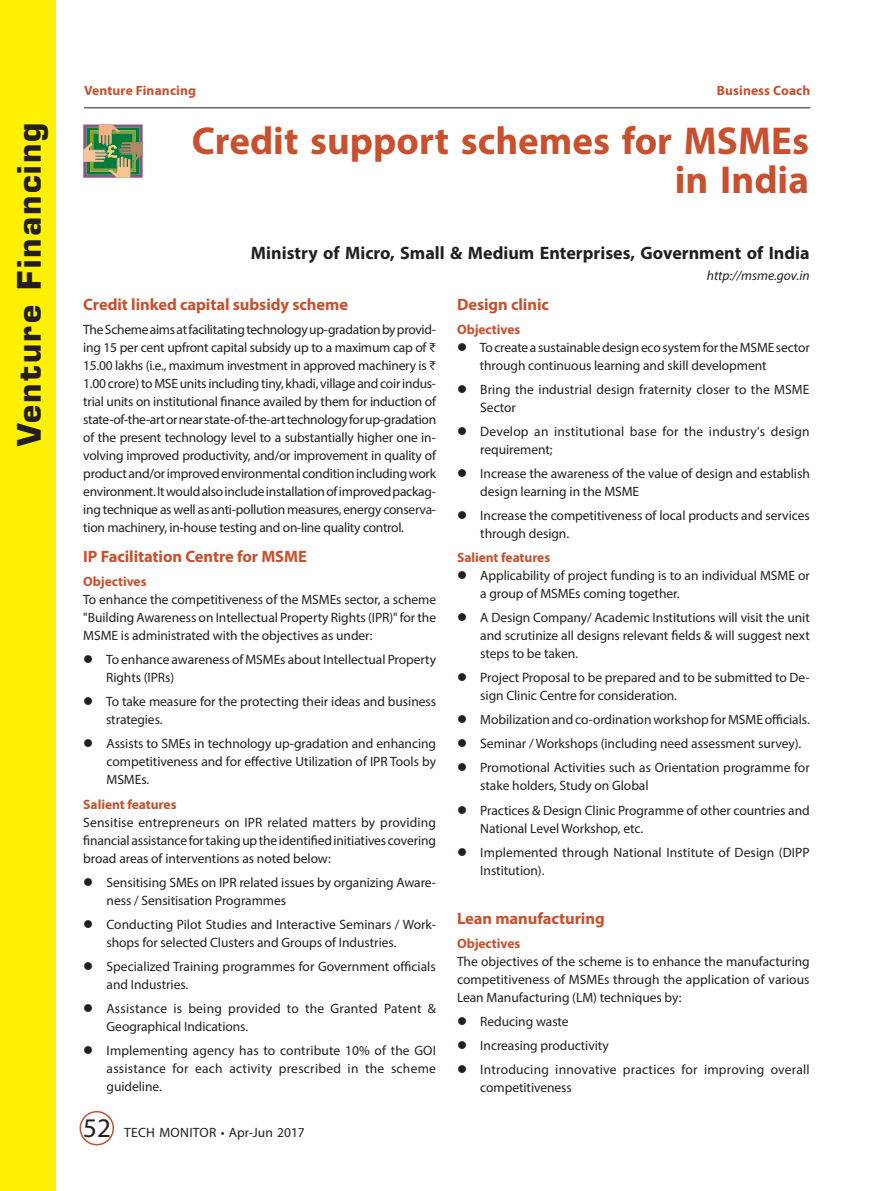
<style>
.page{position:relative;width:893px;height:1191px;background:#fff}
.page>*{position:absolute;margin:0;border:0;box-sizing:border-box;transform-origin:0 0}
.BC_HD{font:700 39px/39px "Myriad Pro";color:#c8502e;text-align:right}
.t1{font:700 31.5px "Eurostile";letter-spacing:.07em;color:#231f20}
.BC_HD-2{font:700 18px "Myriad Pro";color:#231f20}
.t2{font:700 16.5px "Myriad Pro";letter-spacing:-.005em;color:#c8502e}
.TS_BT_p4{font:13.5px/18px "Myriad Pro";letter-spacing:-.005em;color:#231f20}
.t3{font:700 13.5px "Myriad Pro";letter-spacing:-.005em;color:#c8502e}
.TS_BT_p4-2{font:13.5px/18px "Myriad Pro";letter-spacing:.02em;color:#231f20}
.TS_BT_p4-3{font:13.5px/18px "Myriad Pro";letter-spacing:.015em;color:#231f20}
.BC_HD-3{font:italic 13.5px "Myriad Pro";color:#231f20}
.s1{font-size:27px}
</style>
<div class="page">
<div style="left:80px;top:1111px;width:34px;height:34px;border:2px solid #c8502e;border-radius:50%"></div>
<hr style="left:84px;top:107px;width:726px;height:1px;background:#231f20">
<div style="left:0;top:0;width:56px;height:1191px;background:#fff101"></div>
<svg style="left:83px;top:124px;width:60px;height:54px"></svg>
<p class="t3" style="left:84px;top:81px;width:113px">Venture Financing</p>
<p class="t3" style="left:716px;top:81px;width:95px">Business Coach</p>
<h2 class="t1" style="left:10px;top:446px;width:325px;rotate:-90deg">Venture Financing</h2>
<p class="BC_HD" style="left:192px;top:120px;width:618px">Credit support schemes for MSMEs in India</p>
<p class="BC_HD-2" style="left:251px;top:241px;width:560px">Ministry of Micro, Small &amp; Medium Enterprises, Government of India</p>
<p class="BC_HD-3" style="left:706px;top:267px;width:104px">http://msme.gov.in</p>
<h1 class="t2" style="left:83px;top:294px;width:266px">Credit linked capital subsidy scheme</h1>
<p class="TS_BT_p4" style="left:83px;top:320px;width:354px;text-align:justify">The Scheme aims at facilitating technology up-gradation by provid&shy;ing 15 per cent upfront capital subsidy up to a maximum cap of ₹ 15.00 lakhs (i.e., maximum investment in approved machinery is ₹ 1.00 crore) to MSE units including tiny, khadi, village and coir indus&shy;trial units on institutional finance availed by them for induction of state-of-the-art or near state-of-the-art technology for up-gradation of the present technology level to a substantially higher one in&shy;volving improved productivity, and/or improvement in quality of product and/or improved environmental condition including work environment. It would also include installation of improved packag&shy;ing technique as well as anti-pollution measures, energy conserva&shy;tion machinery, in-house testing and on-line quality control.</p>
<h1 class="t2" style="left:83px;top:546px;width:225px">IP Facilitation Centre for MSME</h1>
<h2 class="t3" style="left:83px;top:573px;width:65px">Objectives</h2>
<p class="TS_BT_p4" style="left:83px;top:590px;width:354px;text-align:justify">To enhance the competitiveness of the MSMEs sector, a scheme "Building Awareness on Intellectual Property Rights (IPR)" for the MSME is administrated with the objectives as under:</p>
<p class="TS_BT_p4" style="left:106px;top:650px;width:331px;text-indent:-23px">● To enhance awareness of MSMEs about Intellectual Property<br>Rights (IPRs)</p>
<p class="TS_BT_p4" style="left:106px;top:692px;width:331px;text-indent:-23px">● To take measure for the protecting their ideas and business strategies.</p>
<p class="TS_BT_p4" style="left:107px;top:734px;width:331px;text-align:justify;text-indent:-23px">● Assists to SMEs in technology up-gradation and enhancing competitiveness and for effective Utilization of IPR Tools by MSMEs.</p>
<h2 class="t3" style="left:83px;top:795px;width:95px">Salient features</h2>
<p class="TS_BT_p4" style="left:83px;top:812px;width:354px;text-align:justify">Sensitise entrepreneurs on IPR related matters by providing financial assistance for taking up the identified initiatives covering broad areas of interventions as noted below:</p>
<p class="TS_BT_p4" style="left:107px;top:872px;width:331px;text-indent:-23px">● Sensitising SMEs on IPR related issues by organizing Aware&shy;ness / Sensitisation Programmes</p>
<p class="TS_BT_p4" style="left:107px;top:914px;width:331px;text-indent:-23px">● Conducting Pilot Studies and Interactive Seminars / Work&shy;shops for selected Clusters and Groups of Industries.</p>
<p class="TS_BT_p4" style="left:107px;top:956px;width:331px;text-indent:-23px">● Specialized Training programmes for Government officials and Industries.</p>
<p class="TS_BT_p4" style="left:107px;top:998px;width:331px;text-indent:-23px">● Assistance is being provided to the Granted Patent &amp;<br>Geographical Indications.</p>
<p class="TS_BT_p4" style="left:107px;top:1040px;width:331px;text-align:justify;text-indent:-23px">● Implementing agency has to contribute 10% of the GOI assistance for each activity prescribed in the scheme guideline.</p>
<h1 class="t2" style="left:457px;top:294px;width:93px">Design clinic</h1>
<h2 class="t3" style="left:457px;top:321px;width:65px">Objectives</h2>
<p class="TS_BT_p4" style="left:479px;top:338px;width:331px;text-indent:-23px">● To create a sustainable design eco system for the MSME sector through continuous learning and skill development</p>
<p class="TS_BT_p4" style="left:480px;top:380px;width:331px;text-indent:-23px">● Bring the industrial design fraternity closer to the MSME<br>Sector</p>
<p class="TS_BT_p4-3" style="left:480px;top:422px;width:331px;text-indent:-23px">● Develop an institutional base for the industry's design requirement;</p>
<p class="TS_BT_p4" style="left:480px;top:464px;width:331px;text-indent:-23px">● Increase the awareness of the value of design and establish design learning in the MSME</p>
<p class="TS_BT_p4" style="left:480px;top:506px;width:331px;text-indent:-23px">● Increase the competitiveness of local products and services through design.</p>
<h2 class="t3" style="left:457px;top:549px;width:95px">Salient features</h2>
<p class="TS_BT_p4" style="left:480px;top:566px;width:331px;text-indent:-23px">● Applicability of project funding is to an individual MSME or a group of MSMEs coming together.</p>
<p class="TS_BT_p4" style="left:480px;top:608px;width:331px;text-align:justify;text-indent:-23px">● A Design Company/ Academic Institutions will visit the unit and scrutinize all designs relevant fields &amp; will suggest next steps to be taken.</p>
<p class="TS_BT_p4" style="left:480px;top:668px;width:331px;text-indent:-23px">● Project Proposal to be prepared and to be submitted to De&shy;sign Clinic Centre for consideration.</p>
<p class="TS_BT_p4" style="left:457px;top:710px;width:354px">● Mobilization and co-ordination workshop for MSME officials.</p>
<p class="TS_BT_p4" style="left:457px;top:734px;width:346px">● Seminar / Workshops (including need assessment survey).</p>
<p class="TS_BT_p4" style="left:480px;top:758px;width:331px;text-indent:-23px">● Promotional Activities such as Orientation programme for stake holders, Study on Global</p>
<p class="TS_BT_p4" style="left:480px;top:800px;width:331px;text-indent:-23px">● Practices &amp; Design Clinic Programme of other countries and<br>National Level Workshop, etc.</p>
<p class="TS_BT_p4" style="left:480px;top:842px;width:331px;text-indent:-23px">● Implemented through National Institute of Design (DIPP<br>Institution).</p>
<h1 class="t2" style="left:457px;top:907px;width:149px">Lean manufacturing</h1>
<h2 class="t3" style="left:457px;top:934px;width:65px">Objectives</h2>
<p class="TS_BT_p4" style="left:457px;top:952px;width:354px;text-align:justify">The objectives of the scheme is to enhance the manufacturing competitiveness of MSMEs through the application of various Lean Manufacturing (LM) techniques by:</p>
<p class="TS_BT_p4" style="left:457px;top:1012px;width:113px">● Reducing waste</p>
<p class="TS_BT_p4" style="left:457px;top:1036px;width:153px">● Increasing productivity</p>
<p class="TS_BT_p4-2" style="left:480px;top:1060px;width:331px;text-indent:-23px">● Introducing innovative practices for improving overall competitiveness</p>
<p class="TS_BT_p4" style="left:83px;top:1123px;width:223px"><span class="s1">52</span> TECH MONITOR • Apr-Jun 2017</p>
</div>
